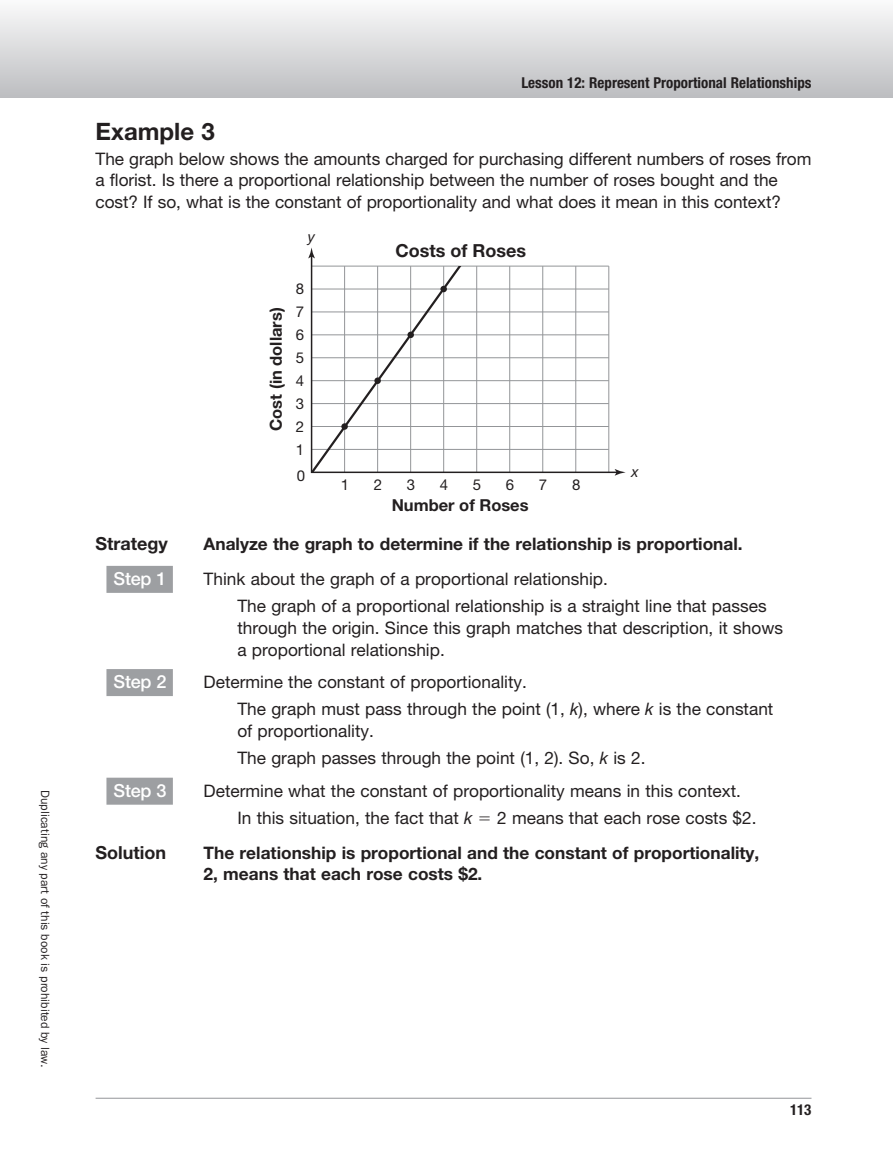
<style>
.page{position:relative;width:893px;height:1175px;background:#fff}
.page>*{position:absolute;margin:0;border:0;box-sizing:border-box;transform-origin:0 0}
.t1{font:700 24px "Helvetica Neue LT Std";color:#231f20}
.t2{font:700 18px "Helvetica Neue LT Std";color:#231f20}
.t3{font:500 18px "Helvetica Neue LT Std";letter-spacing:-.015em;color:#fff}
.t4{font:17.25px/27.2px "Helvetica Neue LT Std";color:#231f20}
.t5{font:700 17.25px/21.8px "Helvetica Neue LT Std";color:#231f20}
.t6{font:700 16.5px "Helvetica Neue LT Std";color:#231f20}
.t7{font:700 condensed 15px "Helvetica Neue LT Std";color:#231f20}
.t8{font:15px "Helvetica Neue LT Std";color:#231f20}
.t9{font:italic 15px "Helvetica Neue LT Std";color:#231f20}
.t10{font:12px "ITC Franklin Gothic Std";color:#231f20}
.s1{font-style:italic}
</style>
<div class="page">
<hr style="left:0;top:0;width:1px;height:97px;background:#bcbdc0">
<hr style="left:96px;top:1098px;width:715px;height:1px;background:#939598">
<div style="left:1px;top:0;width:891px;height:97px;background:linear-gradient(to bottom,#fafafb,#bdbec1)"></div>
<div style="left:106px;top:566px;width:67px;height:27px;background:#9d9fa2"></div>
<div style="left:106px;top:669px;width:67px;height:27px;background:#9d9fa2"></div>
<div style="left:106px;top:778px;width:67px;height:27px;background:#9d9fa2"></div>
<svg style="left:310px;top:258px;width:304px;height:216px"></svg>
<svg style="left:308px;top:247px;width:7px;height:11px"></svg>
<svg style="left:614px;top:469px;width:11px;height:7px"></svg>
<svg style="left:311px;top:266px;width:155px;height:206px"></svg>
<div style="left:341px;top:423px;width:7px;height:7px;background:#231f20;border-radius:50%"></div>
<div style="left:374px;top:377px;width:7px;height:7px;background:#231f20;border-radius:50%"></div>
<div style="left:407px;top:332px;width:7px;height:6px;background:#231f20;border-radius:50%"></div>
<div style="left:440px;top:286px;width:7px;height:6px;background:#231f20;border-radius:50%"></div>
<p class="t10" style="left:52px;top:790px;width:279px;rotate:90deg">Duplicating any part of this book is prohibited by law.</p>
<p class="t7" style="left:521px;top:74px;width:292px">Lesson 12: Represent Proportional Relationships</p>
<h1 class="t1" style="left:96px;top:116px;width:121px">Example 3</h1>
<p class="t4" style="left:96px;top:147px;width:717px;line-height:21.8px">The graph below shows the amounts charged for purchasing different numbers of roses from a florist. Is there a proportional relationship between the number of roses bought and the cost? If so, what is the constant of proportionality and what does it mean in this context?</p>
<p class="t9" style="left:308px;top:227px;width:9px">y</p>
<p class="t6" style="left:265px;top:431px;width:125px;rotate:-90deg">Cost (in dollars)</p>
<p class="t8" style="left:296px;top:280px;width:10px">8</p>
<p class="t8" style="left:296px;top:303px;width:10px">7</p>
<p class="t8" style="left:296px;top:326px;width:10px">6</p>
<p class="t8" style="left:296px;top:349px;width:10px">5</p>
<p class="t8" style="left:296px;top:371px;width:10px">4</p>
<p class="t8" style="left:296px;top:394px;width:10px">3</p>
<p class="t8" style="left:296px;top:417px;width:10px">2</p>
<p class="t8" style="left:296px;top:440px;width:10px">1</p>
<p class="t8" style="left:297px;top:467px;width:10px">0</p>
<p class="t2" style="left:395px;top:239px;width:132px">Costs of Roses</p>
<p class="t8" style="left:341px;top:475px;width:10px">1</p>
<p class="t8" style="left:374px;top:475px;width:10px">2</p>
<p class="t8" style="left:407px;top:475px;width:10px">3</p>
<p class="t8" style="left:440px;top:475px;width:10px">4</p>
<p class="t8" style="left:473px;top:475px;width:10px">5</p>
<p class="t8" style="left:506px;top:475px;width:10px">6</p>
<p class="t8" style="left:539px;top:475px;width:10px">7</p>
<p class="t8" style="left:572px;top:475px;width:10px">8</p>
<p class="t6" style="left:391px;top:495px;width:138px">Number of Roses</p>
<p class="t9" style="left:631px;top:462px;width:9px">x</p>
<p class="t2" style="left:96px;top:533px;width:74px">Strategy</p>
<p class="t5" style="left:204px;top:533px;width:540px">Analyze the graph to determine if the relationship is proportional.</p>
<p class="t3" style="left:114px;top:568px;width:54px">Step 1</p>
<p class="t4" style="left:237px;top:565px;width:530px;text-indent:-34px">Think about the graph of a proportional relationship.<br>The graph of a proportional relationship is a straight line that passes</p>
<p class="t4" style="left:237px;top:617px;width:547px;line-height:21.8px">through the origin. Since this graph matches that description, it shows a proportional relationship.</p>
<p class="t3" style="left:114px;top:671px;width:54px">Step 2</p>
<p class="t4" style="left:237px;top:668px;width:537px;text-indent:-34px">Determine the constant of proportionality.<br>The graph must pass through the point (1, <span class="s1">k</span>), where <span class="s1">k</span> is the constant</p>
<p class="t4" style="left:237px;top:717px;width:407px">of proportionality.<br>The graph passes through the point (1, 2). So, <span class="s1">k</span> is 2.</p>
<p class="t3" style="left:114px;top:780px;width:54px">Step 3</p>
<p class="t4" style="left:237px;top:777px;width:502px;text-indent:-34px">Determine what the constant of proportionality means in this context.<br>In this situation, the fact that <span class="s1">k</span></p>
<p class="t4" style="left:497px;top:804px;width:258px">2 means that each rose costs $2.</p>
<p class="t2" style="left:96px;top:841px;width:72px">Solution</p>
<p class="t5" style="left:204px;top:841px;width:557px">The relationship is proportional and the constant of proportionality,<br>2, means that each rose costs $2.</p>
<p class="t7" style="left:790px;top:1100px;width:23px">113</p>
</div>
